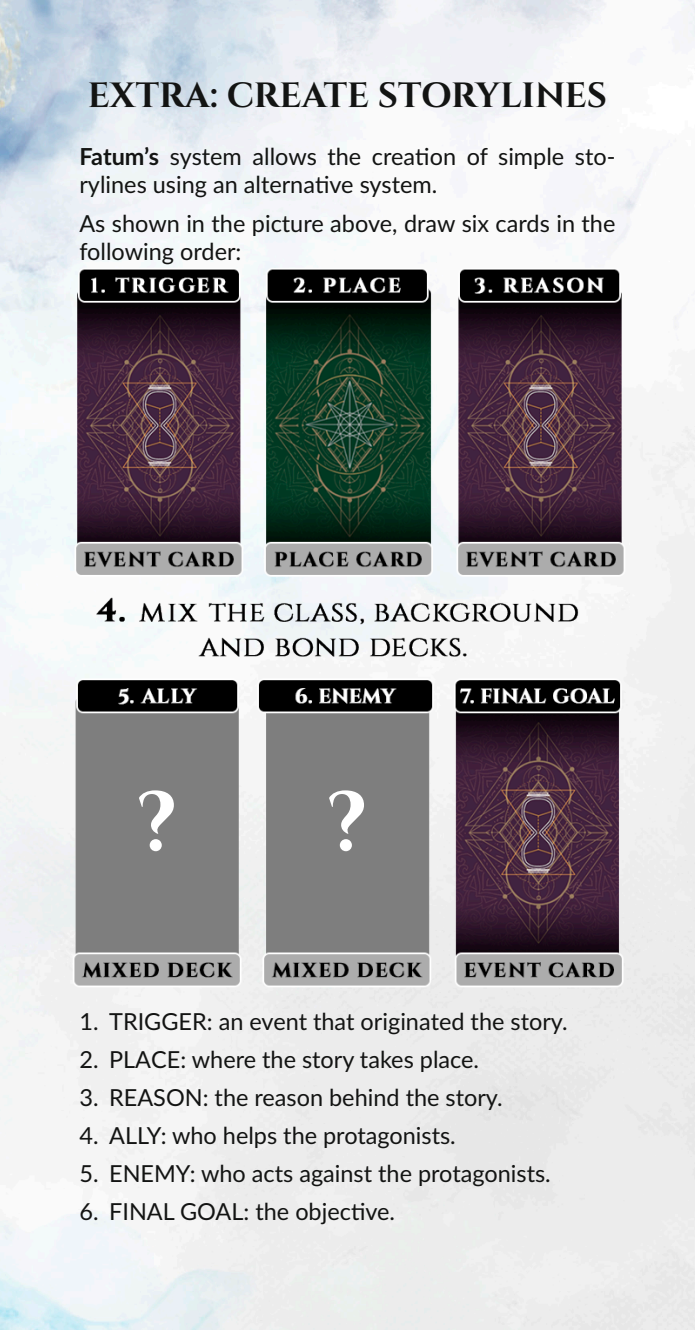
<style>
.page{position:relative;width:695px;height:1330px;background:#fff}
.page>*{position:absolute;margin:0;border:0;box-sizing:border-box;transform-origin:0 0}
.t1{font:700 84px "Cinzel";color:#fff}
.t2{font:700 35px "Cinzel";color:#131413}
.t3{font:23.45px/28px "Lato";color:#131413}
.s1{font-weight:700}
</style>
<div class="page">
<img style="left:44px;top:260px;width:616px;height:736px">
<h2 class="t2" style="left:88px;top:74px;width:521px">EXTRA: CREATE STORYLINES</h2>
<p class="t3" style="left:79px;top:142px;width:537px"><span class="s1">Fatum’s</span> system allows the creation of simple sto&shy;rylines using an alternative system.</p>
<p class="t3" style="left:79px;top:208px;width:537px">As shown in the picture above, draw six cards in the following order:</p>
<h1 class="t1" style="left:138px;top:771px;width:40px">?</h1>
<h1 class="t1" style="left:328px;top:771px;width:40px">?</h1>
<p class="t3" style="left:79px;top:1006px;width:489px">1. TRIGGER: an event that originated the story.</p>
<p class="t3" style="left:79px;top:1044px;width:401px">2. PLACE: where the story takes place.</p>
<p class="t3" style="left:79px;top:1082px;width:425px">3. REASON: the reason behind the story.</p>
<p class="t3" style="left:79px;top:1120px;width:378px">4. ALLY: who helps the protagonists.</p>
<p class="t3" style="left:79px;top:1158px;width:473px">5. ENEMY: who acts against the protagonists.</p>
<p class="t3" style="left:79px;top:1196px;width:317px">6. FINAL GOAL: the objective.</p>
</div>
